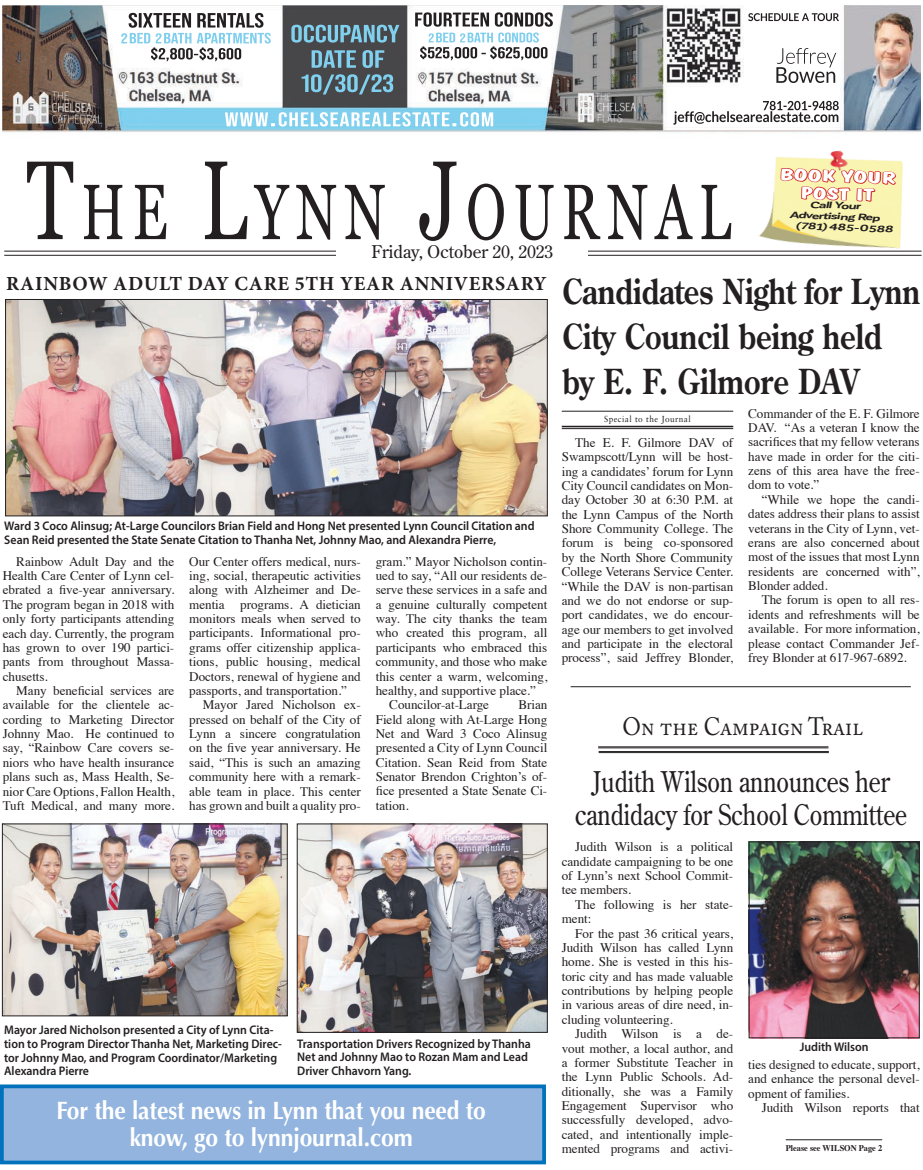
<style>
.page{position:relative;width:923px;height:1170px;background:#fff}
.page>*{position:absolute;margin:0;border:0;box-sizing:border-box;transform-origin:0 0}
.t1{font:78.25px "Georgia";letter-spacing:.145em;color:#231f20;scale:.68 1}
.Headline{font:700 34.38px/45px "Century Old Style Std";letter-spacing:-.005em;color:#231f20;scale:.83 1}
.Headline-2{font:28.5px "Century Old Style Std";letter-spacing:-.005em;color:#231f20;scale:.84 1}
.Body_Text{font:700 25.12px/27.2px "Optima";letter-spacing:-.005em;color:#fff;text-align:center;scale:.91 1}
.t2{font:25px "Adobe Caslon Pro";letter-spacing:-.005em;color:#231f20;scale:.9 1}
.Photo_Overline{font:700 20px "Minion Pro";letter-spacing:.035em;color:#231f20}
.t3{font:17.5px "Century Old Style Std";letter-spacing:-.005em;color:#231f20}
.t4{font:16.5px/17.6px "Dom Bold BT";color:#fff;text-align:center;scale:1.59 1}
.Body_Text-2{font:13.12px/14.4px "Times";letter-spacing:-.005em;color:#231f20;text-align:justify}
.Cutline{font:600 12.5px/13.8px "Myriad Pro";color:#231f20;scale:.95 1}
._1__Cutline{font:600 12.5px "Myriad Pro";color:#231f20;scale:.95 1}
.t5{font:italic 700 9.12px "Corporative Sans";color:#231f20;scale:1.59 1}
.See_Page{font:700 8.75px "Times";color:#231f20;scale:.95 1}
._1__Byline{font:8.75px "Sabon LT Pro";letter-spacing:.05em;color:#231f20;scale:.95 1}
.s1{font-size:111.75px}
</style>
<div class="page">
<svg style="left:4px;top:251px;width:918px;height:5px"></svg>
<hr style="left:4px;top:251px;width:917px;height:1px;background:#231f20">
<hr style="left:4px;top:255px;width:917px;height:1px;background:#231f20">
<div style="left:337px;top:241px;width:251px;height:21px;background:#fff"></div>
<img style="left:756px;top:150px;width:147px;height:101px">
<img style="left:766px;top:220px;width:52px;height:28px">
<svg style="left:779px;top:167px;width:118px;height:35px;background:#edbb8c"></svg>
<img style="left:3px;top:6px;width:917px;height:126px">
<div style="left:2px;top:1086px;width:542px;height:76px;background:#92b4de"></div>
<div style="left:0;top:1084px;width:546px;height:80px;border:4px solid #0072bc"></div>
<hr style="left:598px;top:747px;width:230px;height:1px;background:#231f20">
<hr style="left:598px;top:748px;width:230px;height:1px;background:#231f20">
<hr style="left:598px;top:751px;width:230px;height:1px;background:#231f20">
<hr style="left:598px;top:752px;width:230px;height:1px;background:#231f20">
<hr style="left:785px;top:1139px;width:97px;height:1px;background:#231f20">
<img style="left:4px;top:825px;width:282px;height:189px">
<div style="left:2px;top:823px;width:286px;height:193px;border:1px solid #231f20"></div>
<img style="left:299px;top:826px;width:246px;height:205px">
<div style="left:297px;top:824px;width:250px;height:209px;border:1px solid #231f20"></div>
<img style="left:7px;top:301px;width:538px;height:213px">
<div style="left:5px;top:299px;width:542px;height:217px;border:1px solid #231f20"></div>
<hr style="left:561px;top:411px;width:172px;height:1px;background:#231f20">
<hr style="left:561px;top:426px;width:172px;height:1px;background:#231f20">
<hr style="left:561px;top:428px;width:172px;height:1px;background:#231f20">
<hr style="left:570px;top:686px;width:340px;height:1px;background:#231f20">
<img style="left:750px;top:843px;width:167px;height:193px">
<div style="left:748px;top:841px;width:171px;height:197px;border:1px solid #231f20"></div>
<p class="t1" style="left:27px;top:168px;width:1034px"><span class="s1">T</span>HE <span class="s1">L</span>YNN <span class="s1">J</span>OURNAL</p>
<p class="t3" style="left:371px;top:241px;width:183px">Friday, October 20, 2023</p>
<p class="t4" style="left:780px;top:165px;width:74px;rotate:2deg">BOOK YOUR<br>POST IT</p>
<p class="t5" style="left:810px;top:199px;width:33px;rotate:2deg">Call Your</p>
<p class="t5" style="left:789px;top:210px;width:58px;rotate:2deg">Advertising Rep</p>
<p class="t5" style="left:795px;top:221px;width:63px;rotate:2deg">(781)485-0588</p>
<p class="Photo_Overline" style="left:6px;top:270px;width:542px">RAINBOW ADULT DAY CARE 5TH YEAR ANNIVERSARY</p>
<p class="Cutline" style="left:4px;top:519px;width:559px">Ward 3 Coco Alinsug; At-Large Councilors Brian Field and Hong Net presented Lynn Council Citation and<br>Sean Reid presented the State Senate Citation to Thanha Net, Johnny Mao, and Alexandra Pierre,</p>
<p class="Body_Text-2" style="left:3px;top:553px;width:173px;text-indent:14px">Rainbow Adult Day and the Health Care Center of Lynn cel&shy;ebrated a five-year anniversary.<br>The program began in 2018 with only forty participants attending each day. Currently, the program has grown to over 190 partici&shy;pants from throughout Massa&shy;chusetts.</p>
<p class="Body_Text-2" style="left:3px;top:682px;width:173px;text-indent:14px">Many beneficial services are available for the clientele ac&shy;cording to Marketing Director Johnny Mao. He continued to say, “Rainbow Care covers se&shy;niors who have health insurance plans such as, Mass Health, Se&shy;nior Care Options, Fallon Health, Tuft Medical, and many more.</p>
<p class="Body_Text-2" style="left:189px;top:553px;width:173px">Our Center offers medical, nurs&shy;ing, social, therapeutic activities along with Alzheimer and De&shy;mentia programs. A dietician monitors meals when served to participants. Informational pro&shy;grams offer citizenship applica&shy;tions, public housing, medical Doctors, renewal of hygiene and passports, and transportation.”</p>
<p class="Body_Text-2" style="left:189px;top:697px;width:173px;text-indent:14px">Mayor Jared Nicholson ex&shy;pressed on behalf of the City of Lynn a sincere congratulation on the five year anniversary. He said, “This is such an amazing community here with a remark&shy;able team in place. This center has grown and built a quality pro-</p>
<p class="Body_Text-2" style="left:376px;top:553px;width:173px">gram.” Mayor Nicholson contin&shy;ued to say, “All our residents de&shy;serve these services in a safe and a genuine culturally competent way. The city thanks the team who created this program, all participants who embraced this community, and those who make this center a warm, welcoming, healthy, and supportive place.”</p>
<p class="Body_Text-2" style="left:389px;top:697px;width:101px">Councilor-at-Large</p>
<p class="Body_Text-2" style="left:376px;top:697px;width:173px;text-indent:143px">Brian Field along with At-Large Hong Net and Ward 3 Coco Alinsug presented a City of Lynn Council Citation. Sean Reid from State Senator Brendon Crighton’s of&shy;fice presented a State Senate Ci&shy;tation.</p>
<p class="Cutline" style="left:4px;top:1023px;width:294px">Mayor Jared Nicholson presented a City of Lynn Cita&shy;tion to Program Director Thanha Net, Marketing Direc&shy;tor Johnny Mao, and Program Coordinator/Marketing Alexandra Pierre</p>
<p class="Cutline" style="left:297px;top:1036px;width:247px">Transportation Drivers Recognized by Thanha<br>Net and Johnny Mao to Rozan Mam and Lead<br>Driver Chhavorn Yang.</p>
<p class="Body_Text" style="left:57px;top:1097px;width:473px">For the latest news in Lynn that you need to know, go to lynnjournal.com</p>
<p class="Headline" style="left:562px;top:268px;width:432px">Candidates Night for Lynn<br>City Council being held by E. F. Gilmore DAV</p>
<p class="_1__Byline" style="left:604px;top:413px;width:93px">Special to the Journal</p>
<p class="Body_Text-2" style="left:561px;top:434px;width:173px;text-indent:14px">The E. F. Gilmore DAV of Swampscott/Lynn will be host&shy;ing a candidates’ forum for Lynn City Council candidates on Mon&shy;day October 30 at 6:30 P.M. at the Lynn Campus of the North Shore Community College. The forum is being co-sponsored by the North Shore Community College Veterans Service Center. “While the DAV is non-partisan and we do not endorse or sup&shy;port candidates, we do encour&shy;age our members to get involved and participate in the electoral process”, said Jeffrey Blonder,</p>
<p class="Body_Text-2" style="left:748px;top:405px;width:173px">Commander of the E. F. Gilmore DAV. “As a veteran I know the sacrifices that my fellow veterans have made in order for the citi&shy;zens of this area have the free&shy;dom to vote.”</p>
<p class="Body_Text-2" style="left:748px;top:491px;width:173px;text-indent:14px">“While we hope the candi&shy;dates address their plans to assist veterans in the City of Lynn, vet&shy;erans are also concerned about most of the issues that most Lynn residents are concerned with”, Blonder added.</p>
<p class="Body_Text-2" style="left:748px;top:592px;width:173px;text-indent:14px">The forum is open to all res&shy;idents and refreshments will be available. For more information, please contact Commander Jef&shy;frey Blonder at 617-967-6892.</p>
<p class="t2" style="left:622px;top:712px;width:268px">On the Campaign Trail</p>
<p class="Headline-2" style="left:592px;top:763px;width:356px">Judith Wilson announces her</p>
<p class="Headline-2" style="left:575px;top:797px;width:397px">candidacy for School Committee</p>
<p class="Body_Text-2" style="left:561px;top:839px;width:173px;text-indent:14px">Judith Wilson is a political candidate campaigning to be one of Lynn’s next School Commit&shy;tee members.</p>
<p class="Body_Text-2" style="left:561px;top:896px;width:173px;text-indent:14px">The following is her state&shy;ment:</p>
<p class="Body_Text-2" style="left:561px;top:925px;width:173px;text-indent:14px">For the past 36 critical years, Judith Wilson has called Lynn home. She is vested in this his&shy;toric city and has made valuable contributions by helping people in various areas of dire need, in&shy;cluding volunteering.</p>
<p class="Body_Text-2" style="left:561px;top:1025px;width:173px;text-indent:13px">Judith Wilson is a de&shy;vout mother, a local author, and a former Substitute Teacher in the Lynn Public Schools. Ad&shy;ditionally, she was a Family Engagement Supervisor who successfully developed, advo&shy;cated, and intentionally imple&shy;mented programs and activi-</p>
<p class="_1__Cutline" style="left:799px;top:1039px;width:74px">Judith Wilson</p>
<p class="Body_Text-2" style="left:748px;top:1056px;width:173px">ties designed to educate, support, and enhance the personal devel&shy;opment of families.</p>
<p class="Body_Text-2" style="left:761px;top:1099px;width:159px">Judith Wilson reports that</p>
<p class="See_Page" style="left:785px;top:1140px;width:103px">Please see WILSON Page 2</p>
</div>
